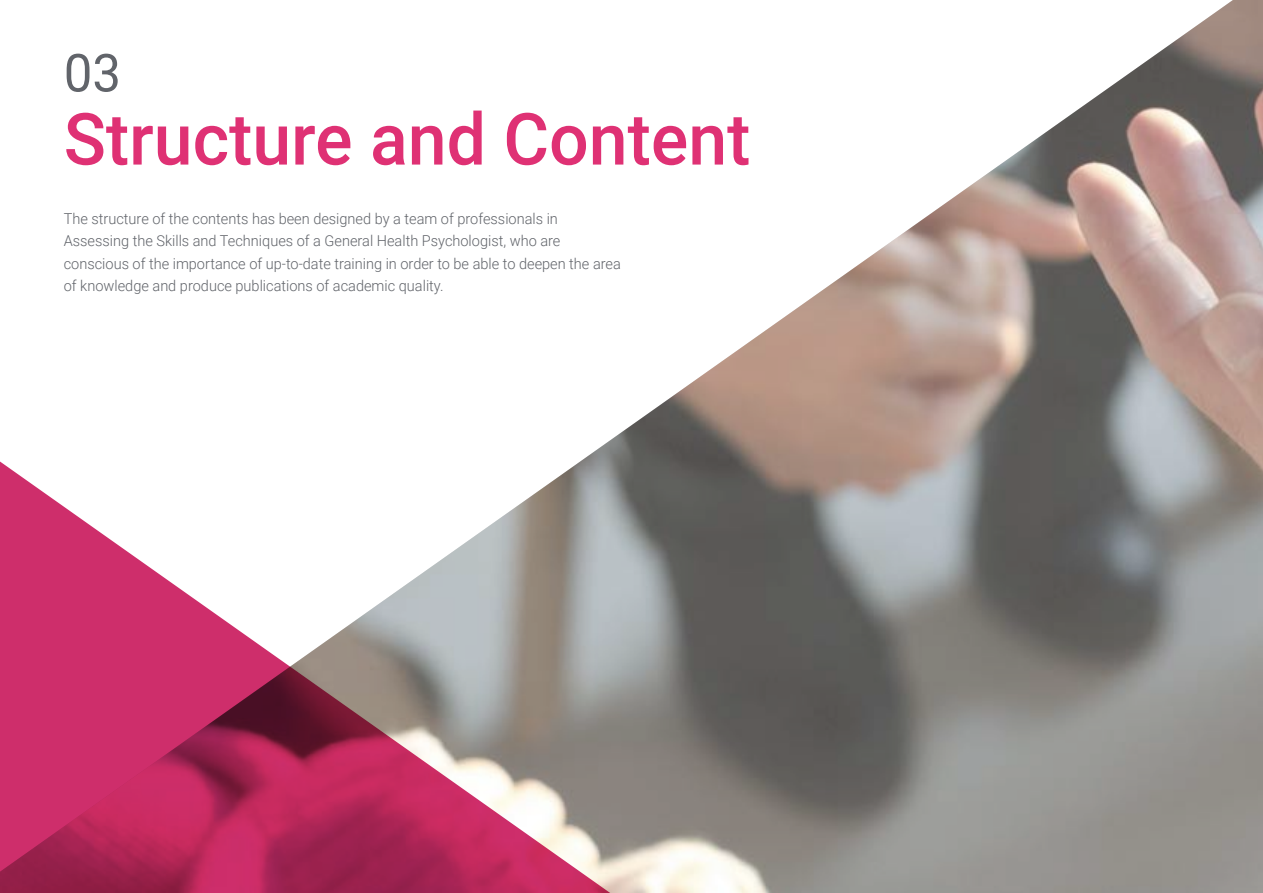
<style>
.page{position:relative;width:1263px;height:893px;background:#fff}
.page>*{position:absolute;margin:0;border:0;box-sizing:border-box;transform-origin:0 0}
.t1{font:500 72px "Roboto";color:#df3174}
.t2{font:52.5px "Roboto";color:#61646a}
.t3{font:300 15px/22.5px "Roboto";color:#61646a}
</style>
<div class="page">
<img style="left:602px;top:0;width:661px;height:893px">
<svg style="left:0;top:446px;width:640px;height:447px"></svg>
<h2 class="t2" style="left:64px;top:36px;width:59px">03</h2>
<h1 class="t1" style="left:64px;top:89px;width:688px">Structure and Content</h1>
<p class="t3" style="left:64px;top:207px;width:559px">The structure of the contents has been designed by a team of professionals in Assessing the Skills and Techniques of a General Health Psychologist, who are conscious of the importance of up-to-date training in order to be able to deepen the area of knowledge and produce publications of academic quality.</p>
</div>
